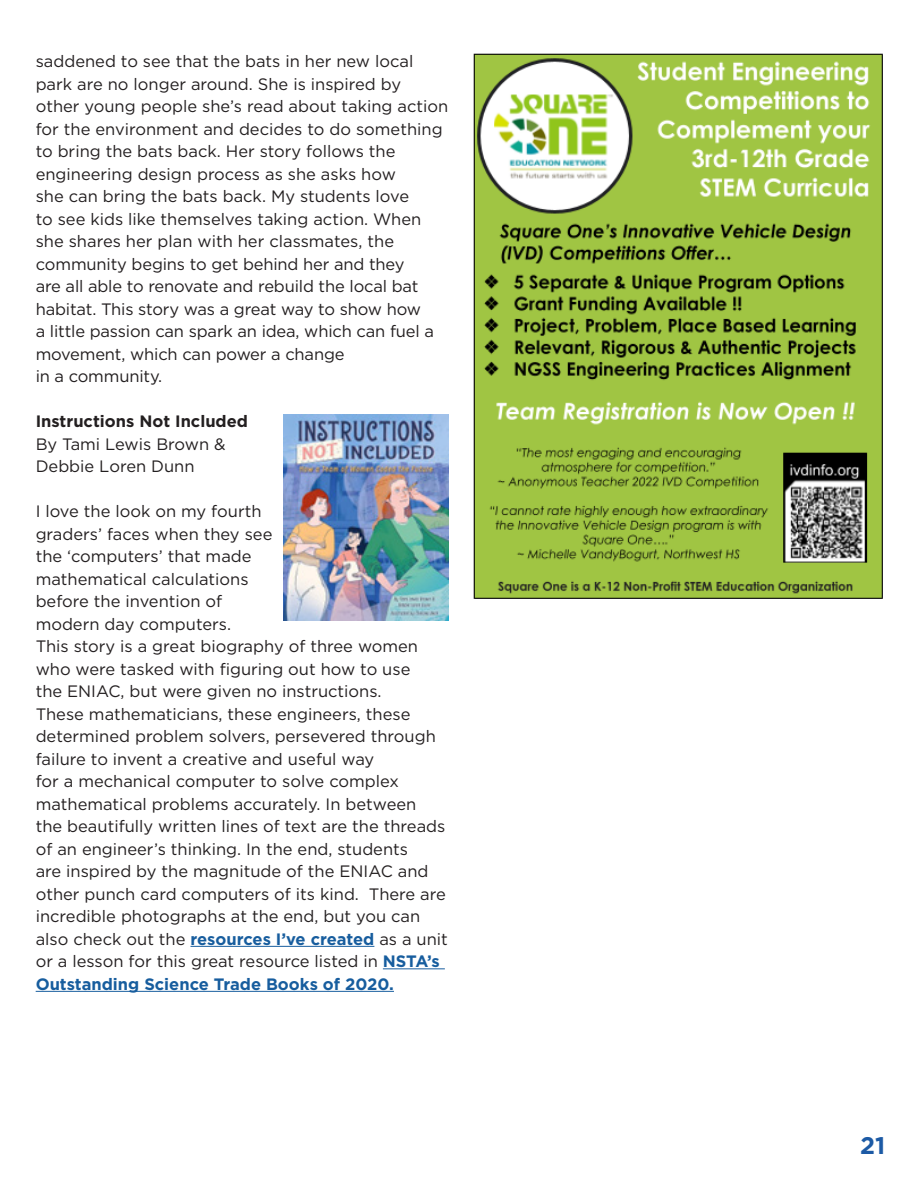
<style>
.page{position:relative;width:918px;height:1188px;background:#fff}
.page>*{position:absolute;margin:0;border:0;box-sizing:border-box;transform-origin:0 0}
.t1{font:700 24px "Gotham";color:#1c5aa5}
.t2{font:16.5px/22.5px "Gotham";color:#231f20}
.t3{font:700 16.5px "Gotham";color:#231f20}
.s1{font-weight:700;color:#175d9e}
</style>
<div class="page">
<img style="left:473px;top:53px;width:410px;height:546px">
<hr style="left:190px;top:946px;width:184px;height:1px;background:#175d9e">
<hr style="left:383px;top:968px;width:62px;height:1px;background:#175d9e">
<hr style="left:36px;top:991px;width:358px;height:1px;background:#175d9e">
<img style="left:284px;top:415px;width:164px;height:205px">
<p class="t2" style="left:36px;top:50px;width:414px">saddened to see that the bats in her new local park are no longer around. She is inspired by other young people she’s read about taking action for the environment and decides to do something to bring the bats back. Her story follows the engineering design process as she asks how<br>she can bring the bats back. My students love<br>to see kids like themselves taking action. When she shares her plan with her classmates, the community begins to get behind her and they<br>are all able to renovate and rebuild the local bat habitat. This story was a great way to show how<br>a little passion can spark an idea, which can fuel a movement, which can power a change</p>
<p class="t2" style="left:36px;top:365px;width:128px">in a community.</p>
<p class="t3" style="left:36px;top:410px;width:214px">Instructions Not Included</p>
<p class="t2" style="left:36px;top:432px;width:191px">By Tami Lewis Brown &amp;<br>Debbie Loren Dunn</p>
<p class="t2" style="left:36px;top:500px;width:414px">I love the look on my fourth<br>graders’ faces when they see<br>the ‘computers’ that made<br>mathematical calculations<br>before the invention of<br>modern day computers.<br>This story is a great biography of three women who were tasked with figuring out how to use<br>the ENIAC, but were given no instructions.<br>These mathematicians, these engineers, these determined problem solvers, persevered through failure to invent a creative and useful way<br>for a mechanical computer to solve complex mathematical problems accurately. In between<br>the beautifully written lines of text are the threads of an engineer’s thinking. In the end, students<br>are inspired by the magnitude of the ENIAC and other punch card computers of its kind. There are incredible photographs at the end, but you can also check out the <span class="s1">resources I’ve created</span> as a unit or a lesson for this great resource listed in <span class="s1">NSTA’s Outstanding Science Trade Books of 2020.</span></p>
<p class="t1" style="left:860px;top:1130px;width:27px">21</p>
</div>
